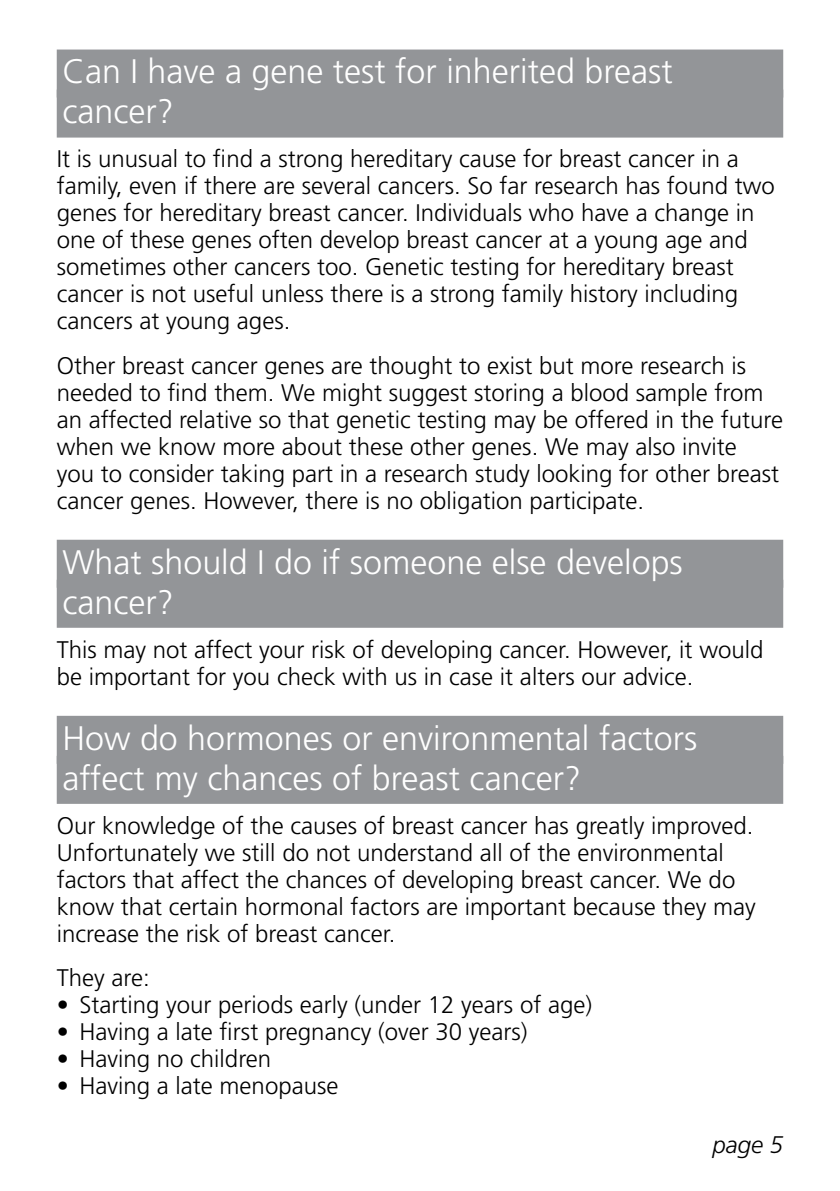
<style>
.page{position:relative;width:840px;height:1191px;background:#fff}
.page>*{position:absolute;margin:0;border:0;box-sizing:border-box;transform-origin:0 0}
.t1{font:300 34px/40px "Frutiger";color:#fff}
.t2{font:300 24px/27px "Frutiger";color:#000}
.t3{font:italic 300 24px "Frutiger";color:#000}
</style>
<div class="page">
<div style="left:57px;top:50px;width:725px;height:48px;background:#939598"></div>
<div style="left:57px;top:90px;width:725px;height:48px;background:#939598"></div>
<div style="left:57px;top:540px;width:725px;height:48px;background:#939598"></div>
<div style="left:57px;top:580px;width:725px;height:48px;background:#939598"></div>
<div style="left:57px;top:716px;width:725px;height:48px;background:#939598"></div>
<div style="left:57px;top:756px;width:725px;height:48px;background:#939598"></div>
<h1 class="t1" style="left:62px;top:52px;width:611px">Can I have a gene test for inherited breast cancer?</h1>
<p class="t2" style="left:57px;top:146px;width:719px">It is unusual to find a strong hereditary cause for breast cancer in a family, even if there are several cancers. So far research has found two genes for hereditary breast cancer. Individuals who have a change in one of these genes often develop breast cancer at a young age and sometimes other cancers too. Genetic testing for hereditary breast cancer is not useful unless there is a strong family history including cancers at young ages.</p>
<p class="t2" style="left:57px;top:352px;width:727px">Other breast cancer genes are thought to exist but more research is needed to find them. We might suggest storing a blood sample from an affected relative so that genetic testing may be offered in the future when we know more about these other genes. We may also invite<br>you to consider taking part in a research study looking for other breast cancer genes. However, there is no obligation participate.</p>
<h1 class="t1" style="left:62px;top:542px;width:621px">What should I do if someone else develops cancer?</h1>
<p class="t2" style="left:57px;top:636px;width:707px">This may not affect your risk of developing cancer. However, it would be important for you check with us in case it alters our advice.</p>
<h1 class="t1" style="left:62px;top:718px;width:636px">How do hormones or environmental factors affect my chances of breast cancer?</h1>
<p class="t2" style="left:57px;top:812px;width:700px">Our knowledge of the causes of breast cancer has greatly improved.<br>Unfortunately we still do not understand all of the environmental factors that affect the chances of developing breast cancer. We do know that certain hormonal factors are important because they may increase the risk of breast cancer.</p>
<p class="t2" style="left:57px;top:964px;width:94px">They are:</p>
<p class="t2" style="left:57px;top:991px;width:536px">• Starting your periods early (under 12 years of age)</p>
<p class="t2" style="left:57px;top:1018px;width:472px">• Having a late first pregnancy (over 30 years)</p>
<p class="t2" style="left:57px;top:1045px;width:216px">• Having no children</p>
<p class="t2" style="left:57px;top:1072px;width:283px">• Having a late menopause</p>
<p class="t3" style="left:712px;top:1131px;width:72px">page 5</p>
</div>
